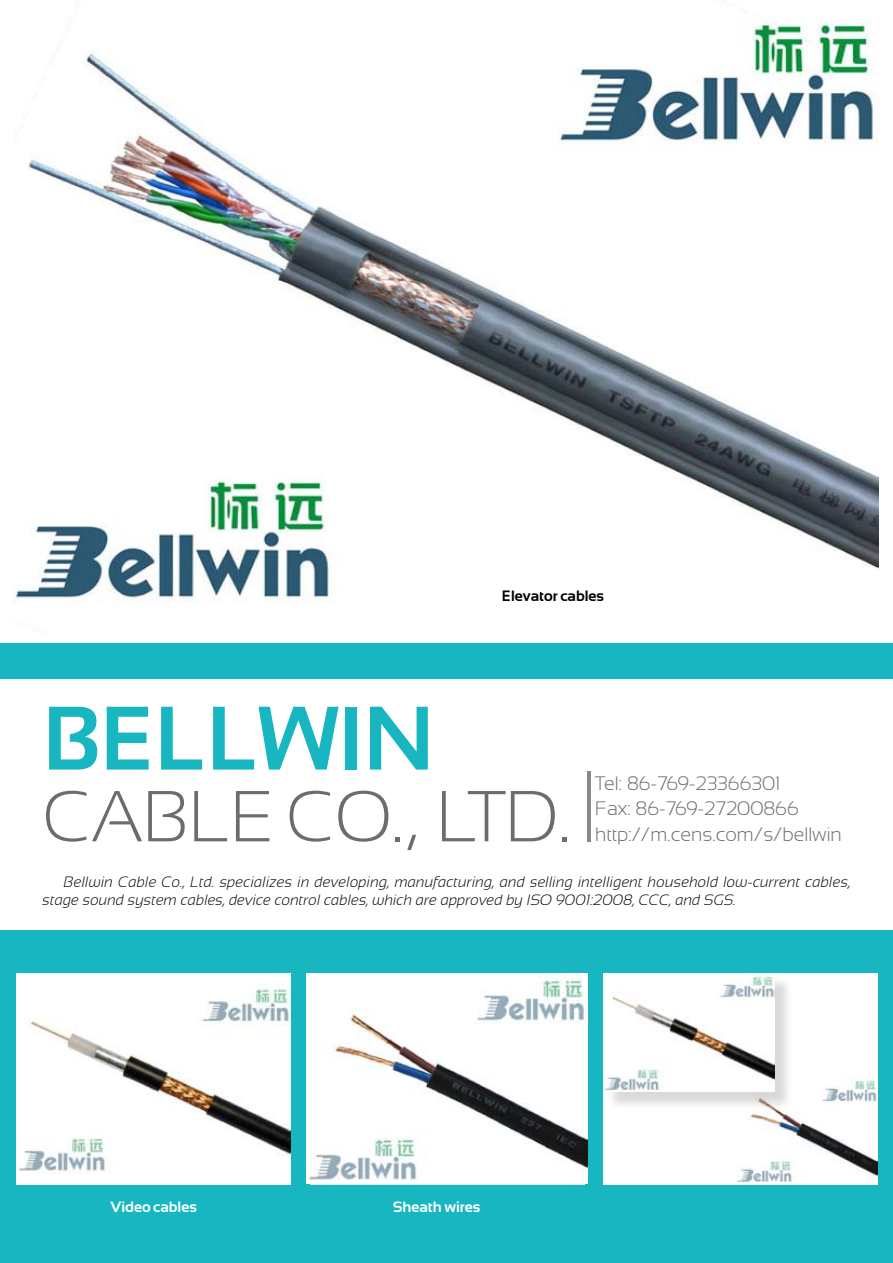
<style>
.page{position:relative;width:893px;height:1263px;background:#fff}
.page>*{position:absolute;margin:0;border:0;box-sizing:border-box;transform-origin:0 0}
.t1{font:700 90px "Sansation";color:#17b6c0}
.t2{font:300 72px "Sansation";color:#6d6c6c}
.t3{font:300 19.5px/25.5px "Sansation";color:#6d6c6c}
.t4{font:italic 300 15px/18px "Sansation";letter-spacing:.005em;color:#000}
.t5{font:700 15px "Sansation";color:#fff}
.t6{font:700 15px "Sansation";color:#000}
</style>
<div class="page">
<img style="left:14px;top:22px;width:865px;height:581px">
<div style="left:0;top:643px;width:893px;height:620px;background:#17b6c0"></div>
<div style="left:0;top:679px;width:893px;height:251px;background:#fff"></div>
<div style="left:17px;top:973px;width:274px;height:212px;background:#fff"></div>
<div style="left:604px;top:973px;width:274px;height:212px;background:#fff"></div>
<hr style="left:587px;top:772px;width:3px;height:70px;background:#86888a">
<img style="left:737px;top:1080px;width:141px;height:102px">
<img style="left:18px;top:984px;width:273px;height:190px">
<img style="left:307px;top:973px;width:281px;height:211px">
<div style="left:606px;top:975px;width:194px;height:142px;background:#000;opacity:.15"></div>
<img style="left:604px;top:974px;width:171px;height:118px">
<p class="t6" style="left:502px;top:587px;width:103px">Elevator cables</p>
<h1 class="t1" style="left:43px;top:688px;width:393px">Bellwin</h1>
<h2 class="t2" style="left:43px;top:777px;width:529px">Cable Co., Ltd.</h2>
<h3 class="t3" style="left:595px;top:770px;width:248px">Tel: 86-769-23366301<br>Fax: 86-769-27200866 http://m.cens.com/s/bellwin</h3>
<p class="t4" style="left:43px;top:873px;width:809px;text-indent:21px">Bellwin Cable Co., Ltd. specializes in developing, manufacturing, and selling intelligent household low-current cables, stage sound system cables, device control cables, which are approved by ISO 9001:2008, CCC, and SGS.</p>
<p class="t5" style="left:110px;top:1199px;width:88px">Video cables</p>
<p class="t5" style="left:393px;top:1199px;width:89px">Sheath wires</p>
</div>
